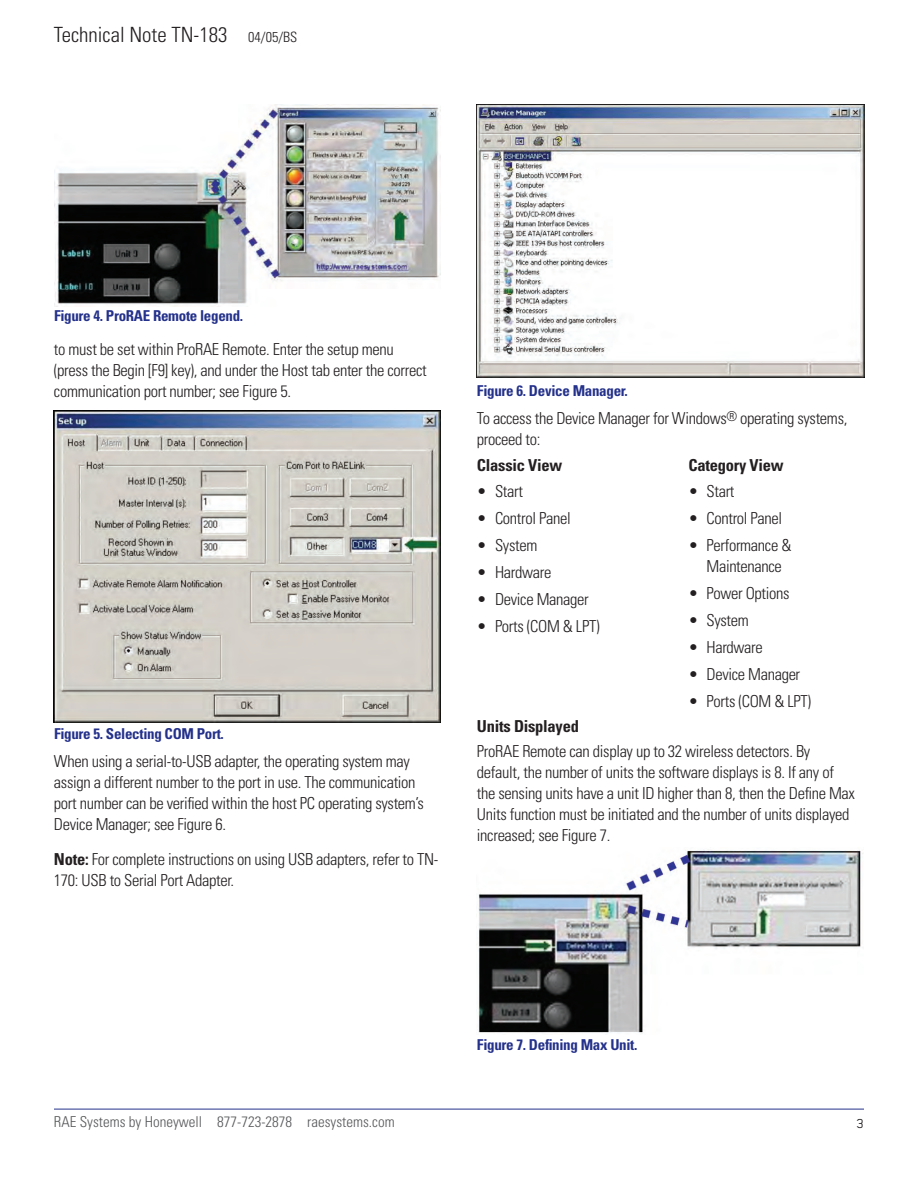
<style>
.page{position:relative;width:918px;height:1188px;background:#fff}
.page>*{position:absolute;margin:0;border:0;box-sizing:border-box;transform-origin:0 0}
.t1{font:300 condensed 21px "Univers LT Std";color:#231f20}
.body_copy{font:300 condensed 16.5px/21px "Univers LT Std";letter-spacing:-.02em;color:#231f20}
.heading_2{font:700 condensed 16.5px "Univers LT Std";letter-spacing:-.015em;color:#231f20}
.body_copy-2{font:700 condensed 15px "Univers LT Std";letter-spacing:-.02em;color:#24318b}
.t2{font:300 condensed 15px "Univers LT Std";color:#57585a}
.t3{font:15px "Blender";color:#231f20}
.s1{font-size:14.25px}
.s2{font-weight:700}
</style>
<div class="page">
<hr style="left:54px;top:1109px;width:810px;height:1px;background:#24318b">
<img style="left:54px;top:105px;width:387px;height:202px">
<img style="left:54px;top:410px;width:387px;height:312px">
<img style="left:477px;top:105px;width:387px;height:272px">
<img style="left:477px;top:850px;width:386px;height:183px">
<p class="t1" style="left:54px;top:22px;width:245px">Technical Note TN-183 <span class="s1">04/05/BS</span></p>
<p class="body_copy-2" style="left:54px;top:307px;width:191px">Figure 4. ProRAE Remote legend.</p>
<p class="body_copy" style="left:54px;top:338px;width:374px">to must be set within ProRAE Remote. Enter the setup menu (press the Begin [F9] key), and under the Host tab enter the correct communication port number; see Figure 5.</p>
<p class="body_copy-2" style="left:54px;top:725px;width:171px">Figure 5. Selecting COM Port.</p>
<p class="body_copy" style="left:54px;top:751px;width:371px">When using a serial-to-USB adapter, the operating system may assign a different number to the port in use. The communication port number can be verified within the host PC operating system’s Device Manager; see Figure 6.</p>
<p class="body_copy" style="left:54px;top:848px;width:386px"><span class="s2">Note:</span> For complete instructions on using USB adapters, refer to TN-<br>170: USB to Serial Port Adapter.</p>
<p class="body_copy-2" style="left:477px;top:382px;width:152px">Figure 6. Device Manager.</p>
<p class="body_copy" style="left:477px;top:408px;width:372px">To access the Device Manager for Windows<sup>®</sup> operating systems, proceed to:</p>
<p class="heading_2" style="left:477px;top:455px;width:87px">Classic View</p>
<p class="body_copy" style="left:477px;top:480px;width:48px">• Start</p>
<p class="body_copy" style="left:477px;top:507px;width:95px">• Control Panel</p>
<p class="body_copy" style="left:477px;top:534px;width:62px">• System</p>
<p class="body_copy" style="left:477px;top:561px;width:76px">• Hardware</p>
<p class="body_copy" style="left:477px;top:588px;width:113px">• Device Manager</p>
<p class="body_copy" style="left:477px;top:615px;width:124px">• Ports (COM &amp; LPT)</p>
<p class="heading_2" style="left:688px;top:455px;width:97px">Category View</p>
<p class="body_copy" style="left:688px;top:480px;width:48px">• Start</p>
<p class="body_copy" style="left:688px;top:507px;width:95px">• Control Panel</p>
<p class="body_copy" style="left:688px;top:534px;width:104px;text-align:center">• Performance &amp;<br>Maintenance</p>
<p class="body_copy" style="left:688px;top:582px;width:103px">• Power Options</p>
<p class="body_copy" style="left:688px;top:609px;width:62px">• System</p>
<p class="body_copy" style="left:688px;top:636px;width:76px">• Hardware</p>
<p class="body_copy" style="left:688px;top:663px;width:113px">• Device Manager</p>
<p class="body_copy" style="left:688px;top:690px;width:124px">• Ports (COM &amp; LPT)</p>
<p class="heading_2" style="left:477px;top:716px;width:103px">Units Displayed</p>
<p class="body_copy" style="left:477px;top:741px;width:379px">ProRAE Remote can display up to 32 wireless detectors. By default, the number of units the software displays is 8. If any of the sensing units have a unit ID higher than 8, then the Define Max Units function must be initiated and the number of units displayed increased; see Figure 7.</p>
<p class="body_copy-2" style="left:477px;top:1036px;width:162px">Figure 7. Defining Max Unit.</p>
<p class="t2" style="left:54px;top:1113px;width:342px">RAE Systems by Honeywell 877-723-2878 raesystems.com</p>
<p class="t3" style="left:856px;top:1115px;width:9px">3</p>
</div>
